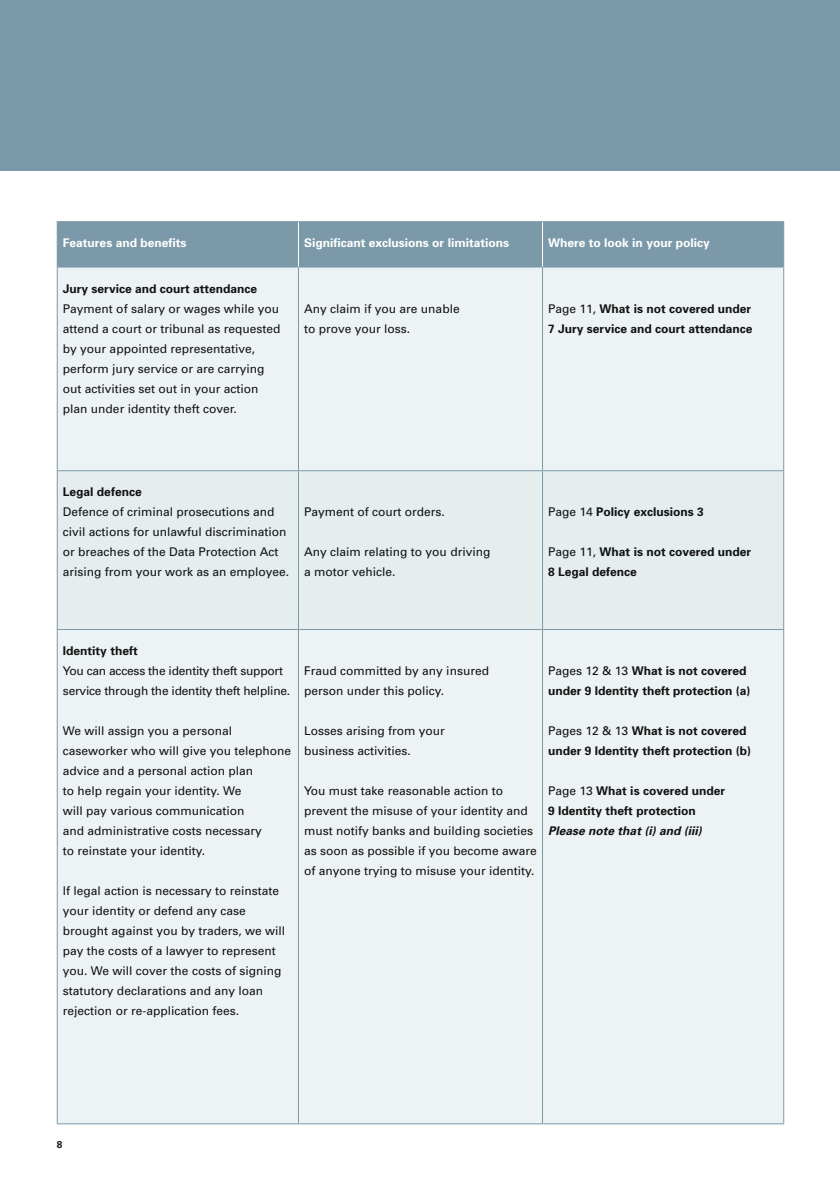
<style>
.page{position:relative;width:840px;height:1191px;background:#fff}
.page>*{position:absolute;margin:0;border:0;box-sizing:border-box;transform-origin:0 0}
.t1{font:12px/20px "Univers";color:#121212}
.t2{font:700 12px/20px "Univers";color:#121212}
.t3{font:700 12px "Univers";color:#fff}
.t4{font:12px/20px "Univers";letter-spacing:-.02em;color:#121212}
.t5{font:italic 700 12px "Univers";color:#121212}
.t6{font:700 10px "Univers";color:#121212}
.s1{font-weight:400}
</style>
<div class="page">
<div style="left:0;top:0;width:839px;height:170px;background:#7b99a8"></div>
<div style="left:58px;top:222px;width:724px;height:44px;background:#7b99a8"></div>
<div style="left:58px;top:267px;width:724px;height:856px;background:#edf3f4"></div>
<div style="left:58px;top:471px;width:724px;height:158px;background:#e5edef"></div>
<hr style="left:298px;top:267px;width:1px;height:203px;background:#7b99a8">
<hr style="left:541px;top:267px;width:1px;height:203px;background:#7b99a8">
<hr style="left:298px;top:471px;width:1px;height:158px;background:#7b99a8">
<hr style="left:541px;top:471px;width:1px;height:158px;background:#7b99a8">
<hr style="left:298px;top:630px;width:1px;height:493px;background:#7b99a8">
<hr style="left:541px;top:630px;width:1px;height:493px;background:#7b99a8">
<hr style="left:57px;top:221px;width:241px;height:1px;background:#7b99a8">
<hr style="left:57px;top:222px;width:1px;height:44px;background:#7b99a8">
<hr style="left:298px;top:221px;width:244px;height:1px;background:#7b99a8">
<hr style="left:542px;top:221px;width:241px;height:1px;background:#7b99a8">
<hr style="left:782px;top:222px;width:1px;height:44px;background:#7b99a8">
<hr style="left:57px;top:266px;width:241px;height:1px;background:#7b99a8">
<hr style="left:298px;top:266px;width:244px;height:1px;background:#7b99a8">
<hr style="left:542px;top:266px;width:241px;height:1px;background:#7b99a8">
<hr style="left:298px;top:222px;width:1px;height:44px;background:#fff">
<hr style="left:541px;top:222px;width:1px;height:44px;background:#fff">
<hr style="left:57px;top:267px;width:1px;height:203px;background:#7b99a8">
<hr style="left:782px;top:267px;width:1px;height:203px;background:#7b99a8">
<hr style="left:57px;top:470px;width:241px;height:1px;background:#7b99a8">
<hr style="left:57px;top:471px;width:1px;height:158px;background:#7b99a8">
<hr style="left:298px;top:470px;width:244px;height:1px;background:#7b99a8">
<hr style="left:542px;top:470px;width:241px;height:1px;background:#7b99a8">
<hr style="left:782px;top:471px;width:1px;height:158px;background:#7b99a8">
<hr style="left:57px;top:629px;width:241px;height:1px;background:#7b99a8">
<hr style="left:57px;top:630px;width:1px;height:493px;background:#7b99a8">
<hr style="left:298px;top:629px;width:244px;height:1px;background:#7b99a8">
<hr style="left:542px;top:629px;width:241px;height:1px;background:#7b99a8">
<hr style="left:782px;top:630px;width:1px;height:493px;background:#7b99a8">
<hr style="left:57px;top:1123px;width:241px;height:1px;background:#7b99a8">
<hr style="left:298px;top:1123px;width:244px;height:1px;background:#7b99a8">
<hr style="left:542px;top:1123px;width:241px;height:1px;background:#7b99a8">
<p class="t3" style="left:63px;top:236px;width:125px">Features and benefits</p>
<p class="t3" style="left:304px;top:236px;width:206px">Significant exclusions or limitations</p>
<p class="t3" style="left:548px;top:236px;width:163px">Where to look in your policy</p>
<p class="t2" style="left:63px;top:278px;width:196px">Jury service and court attendance</p>
<p class="t1" style="left:63px;top:299px;width:219px">Payment of salary or wages while you attend a court or tribunal as requested by your appointed representative, perform jury service or are carrying out activities set out in your action plan under identity theft cover.</p>
<p class="t1" style="left:304px;top:299px;width:157px">Any claim if you are unable to prove your loss.</p>
<p class="t2" style="left:548px;top:298px;width:206px"><span class="s1">Page 11,</span> What is not covered under<br>7 Jury service and court attendance</p>
<p class="t2" style="left:63px;top:482px;width:80px">Legal defence</p>
<p class="t1" style="left:63px;top:502px;width:228px">Defence of criminal prosecutions and civil actions for unlawful discrimination or breaches of the Data Protection Act arising from your work as an employee.</p>
<p class="t1" style="left:304px;top:502px;width:142px">Payment of court orders.</p>
<p class="t1" style="left:304px;top:542px;width:188px">Any claim relating to you driving a motor vehicle.</p>
<p class="t2" style="left:548px;top:502px;width:157px"><span class="s1">Page 14</span> Policy exclusions 3</p>
<p class="t2" style="left:548px;top:542px;width:204px"><span class="s1">Page 11,</span> What is not covered under<br>8 Legal defence</p>
<p class="t2" style="left:63px;top:641px;width:76px">Identity theft</p>
<p class="t4" style="left:63px;top:661px;width:229px">You can access the identity theft support service through the identity theft helpline.</p>
<p class="t1" style="left:63px;top:721px;width:230px">We will assign you a personal caseworker who will give you telephone advice and a personal action plan<br>to help regain your identity. We<br>will pay various communication<br>and administrative costs necessary<br>to reinstate your identity.</p>
<p class="t1" style="left:63px;top:881px;width:224px">If legal action is necessary to reinstate your identity or defend any case brought against you by traders, we will pay the costs of a lawyer to represent you. We will cover the costs of signing statutory declarations and any loan rejection or re-application fees.</p>
<p class="t1" style="left:304px;top:661px;width:186px">Fraud committed by any insured person under this policy.</p>
<p class="t1" style="left:304px;top:721px;width:142px">Losses arising from your business activities.</p>
<p class="t1" style="left:304px;top:781px;width:234px">You must take reasonable action to prevent the misuse of your identity and must notify banks and building societies as soon as possible if you become aware of anyone trying to misuse your identity.</p>
<p class="t2" style="left:548px;top:661px;width:204px"><span class="s1">Pages 12 &amp; 13</span> What is not covered under 9 Identity theft protection (a)</p>
<p class="t2" style="left:548px;top:721px;width:204px"><span class="s1">Pages 12 &amp; 13</span> What is not covered under 9 Identity theft protection (b)</p>
<p class="t2" style="left:548px;top:781px;width:178px"><span class="s1">Page 13</span> What is covered under<br>9 Identity theft protection</p>
<p class="t5" style="left:548px;top:824px;width:155px">Please note that (i) and (iii)</p>
<p class="t6" style="left:57px;top:1138px;width:7px">8</p>
</div>
